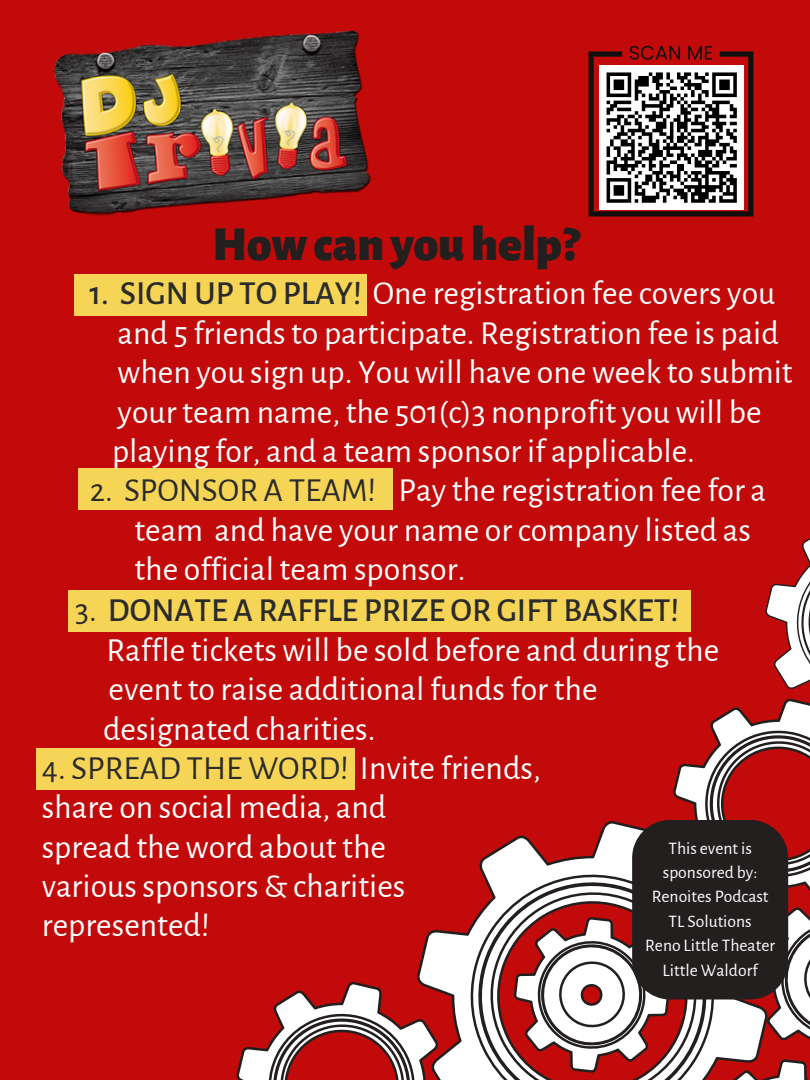
<style>
.page{position:relative;width:810px;height:1080px;background:#c20a0a}
.page>*{position:absolute;margin:0;border:0;box-sizing:border-box;transform-origin:0 0}
.t1{font:900 49.12px "Alegreya Sans";color:#231f1f}
.t2{font:33.75px/39.4px "Alegreya Sans";color:#fff}
.t3{font:17.56px/24.4px "Alegreya Sans";color:#fff;text-align:center}
.s1{font-weight:500;color:#2b2b2b}
.s2{color:#2b2b2b}
</style>
<div class="page">
<svg style="left:442px;top:846px;width:70px;height:234px"></svg>
<svg style="left:488px;top:892px;width:24px;height:188px"></svg>
<svg style="left:512px;top:538px;width:298px;height:542px"></svg>
<svg style="left:417px;top:946px;width:66px;height:134px;background:#e0d5d5"></svg>
<svg style="left:236px;top:979px;width:214px;height:101px"></svg>
<img style="left:53px;top:31px;width:318px;height:185px">
<div style="left:74px;top:274px;width:293px;height:41px;background:#f6d556"></div>
<div style="left:79px;top:469px;width:313px;height:41px;background:#f6d556"></div>
<div style="left:36px;top:749px;width:319px;height:41px;background:#f6d556"></div>
<div style="left:69px;top:590px;width:622px;height:41px;background:#f6d556"></div>
<div style="left:632px;top:820px;width:156px;height:180px;background:#231f1f;border-radius:38px"></div>
<svg style="left:588px;top:46px;width:165px;height:170px;background:#8e7373"></svg>
<h1 class="t1" style="left:212px;top:221px;width:368px">Howcanyouhelp?</h1>
<p class="t2" style="left:112px;top:275px;width:682px;text-indent:-23px"><span class="s1">1. SIGN UP TO PLAY!</span> One registration fee covers you and 5 friends to participate. Registration fee is paid when you sign up. You will have one week to submit your team name, the 501(c)3 nonprofit you will be playing for, and a team sponsor if applicable.</p>
<p class="t2" style="left:134px;top:472px;width:633px;text-indent:-45px"><span class="s2">2. SPONSOR A TEAM!</span> Pay the registration fee for a team and have your name or company listed as the official team sponsor.</p>
<p class="t2" style="left:103px;top:592px;width:618px;text-indent:-28px"><span class="s2">3.</span> <span class="s1">DONATE A RAFFLE PRIZE OR GIFT BASKET!<br></span>Raffle tickets will be sold before and during the event to raise additional funds for the designated charities.</p>
<p class="t2" style="left:42px;top:749px;width:500px"><span class="s2">4. SPREAD THE WORD!</span> Invite friends, share on social media, and<br>spread the word about the<br>various sponsors &amp; charities represented!</p>
<p class="t3" style="left:645px;top:836px;width:132px">This event is sponsored by:<br>Renoites Podcast<br>TL Solutions<br>Reno Little Theater<br>Little Waldorf</p>
</div>
